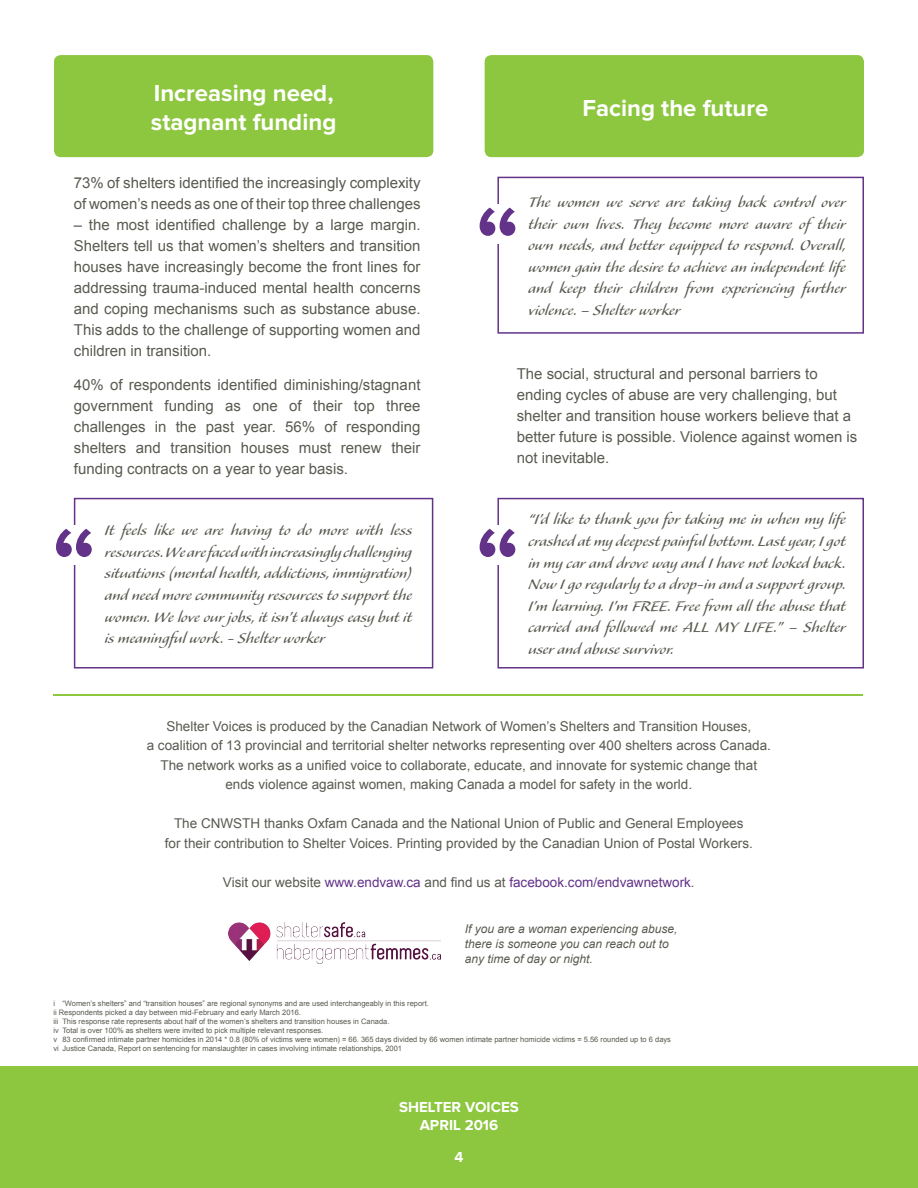
<style>
.page{position:relative;width:918px;height:1188px;background:#fff}
.page>*{position:absolute;margin:0;border:0;box-sizing:border-box;transform-origin:0 0}
.t1{font:600 108px "Proxima Nova";color:#633289}
.t2{font:700 24px/28.8px "Proxima Nova";color:#fff}
.t3{font:18px/21.6px "Alexa Std";color:#595a51;text-align:justify}
.t4{font:15px/21px "Arial";color:#595a51}
.t5{font:700 15px/18px "Proxima Nova";color:#fff;text-align:center}
.t6{font:13.5px/19.5px "Arial";color:#595a51;text-align:center}
.t7{font:13.5px "Arial";color:#633289}
.t8{font:italic 12px/15px "Arial";color:#595a51}
.t9{font:7.5px/9px "Arial";color:#595a51}
.s1{color:#595a51}
</style>
<div class="page">
<div style="left:0;top:1066px;width:918px;height:122px;background:#8dc63f"></div>
<div style="left:497px;top:177px;width:367px;height:157px;border:2px solid #633289"></div>
<div style="left:478px;top:204px;width:39px;height:39px;background:#fff"></div>
<div style="left:497px;top:498px;width:367px;height:171px;border:2px solid #633289"></div>
<div style="left:478px;top:525px;width:39px;height:39px;background:#fff"></div>
<div style="left:54px;top:55px;width:379px;height:102px;background:#8dc63f;border-radius:7px"></div>
<div style="left:74px;top:498px;width:359px;height:171px;border:2px solid #633289"></div>
<div style="left:54px;top:525px;width:39px;height:39px;background:#fff"></div>
<div style="left:485px;top:55px;width:379px;height:102px;background:#8dc63f;border-radius:7px"></div>
<hr style="left:53px;top:694px;width:810px;height:2px;background:#8dc63f">
<img style="left:228px;top:922px;width:212px;height:42px">
<h2 class="t2" style="left:151px;top:80px;width:187px">Increasing need, stagnant funding</h2>
<p class="t4" style="left:74px;top:172px;width:348px">73% of shelters identified the increasingly complexity of women’s needs as one of their top three challenges</p>
<p class="t4" style="left:74px;top:214px;width:348px;text-align:justify">– the most identified challenge by a large margin.<br>Shelters tell us that women’s shelters and transition houses have increasingly become the front lines for addressing trauma-induced mental health concerns and coping mechanisms such as substance abuse.<br>This adds to the challenge of supporting women and children in transition.</p>
<p class="t4" style="left:74px;top:374px;width:348px;text-align:justify">40% of respondents identified diminishing/stagnant government funding as one of their top three challenges in the past year. 56% of responding shelters and transition houses must renew their funding contracts on a year to year basis.</p>
<h1 class="t1" style="left:51px;top:517px;width:48px">“</h1>
<p class="t3" style="left:105px;top:520px;width:309px">It feels like we are having to do more with less resources. We are faced with increasingly challenging situations (mental health, addictions, immigration) and need more community resources to support the women. We love our jobs, it isn’t always easy but it is meaningful work. - Shelter worker</p>
<h2 class="t2" style="left:582px;top:94px;width:188px">Facing the future</h2>
<h1 class="t1" style="left:475px;top:195px;width:48px">“</h1>
<p class="t3" style="left:528px;top:192px;width:319px">The women we serve are taking back control over their own lives. They become more aware of their own needs, and better equipped to respond. Overall, women gain the desire to achieve an independent life and keep their children from experiencing further violence. – Shelter worker</p>
<p class="t4" style="left:517px;top:364px;width:342px">The social, structural and personal barriers to ending cycles of abuse are very challenging, but shelter and transition house workers believe that a better future is possible. Violence against women is not inevitable.</p>
<h1 class="t1" style="left:475px;top:517px;width:48px">“</h1>
<p class="t3" style="left:528px;top:509px;width:319px">“I’d like to thank you for taking me in when my life crashed at my deepest painful bottom. Last year, I got in my car and drove way and I have not looked back.<br>Now I go regularly to a drop-in and a support group.<br>I’m learning. I’m FREE. Free from all the abuse that carried and followed me ALL MY LIFE.” – Shelter user and abuse survivor.</p>
<p class="t6" style="left:147px;top:717px;width:626px">Shelter Voices is produced by the Canadian Network of Women’s Shelters and Transition Houses,<br>a coalition of 13 provincial and territorial shelter networks representing over 400 shelters across Canada.<br>The network works as a unified voice to collaborate, educate, and innovate for systemic change that ends violence against women, making Canada a model for safety in the world.</p>
<p class="t6" style="left:165px;top:814px;width:590px">The CNWSTH thanks Oxfam Canada and the National Union of Public and General Employees for their contribution to Shelter Voices. Printing provided by the Canadian Union of Postal Workers.</p>
<p class="t7" style="left:223px;top:873px;width:473px"><span class="s1">Visit our website</span> www.endvaw.ca <span class="s1">and find us at</span> facebook.com/endvawnetwork<span class="s1">.</span></p>
<p class="t8" style="left:465px;top:922px;width:214px">If you are a woman experiencing abuse, there is someone you can reach out to any time of day or night.</p>
<p class="t9" style="left:53px;top:999px;width:619px">i “Women’s shelters” and “transition houses” are regional synonyms and are used interchangeably in this report.<br>ii Respondents picked a day between mid-February and early March 2016.<br>iii This response rate represents about half of the women’s shelters and transition houses in Canada.<br>iv Total is over 100% as shelters were invited to pick multiple relevant responses.<br>v 83 confirmed intimate partner homicides in 2014 * 0.8 (80% of victims were women) = 66. 365 days divided by 66 women intimate partner homicide victims = 5.56 rounded up to 6 days vi Justice Canada, Report on sentencing for manslaughter in cases involving intimate relationships, 2001</p>
<p class="t5" style="left:399px;top:1099px;width:121px">SHELTER VOICES<br>APRIL 2016</p>
<p class="t5" style="left:455px;top:1149px;width:10px">4</p>
</div>
